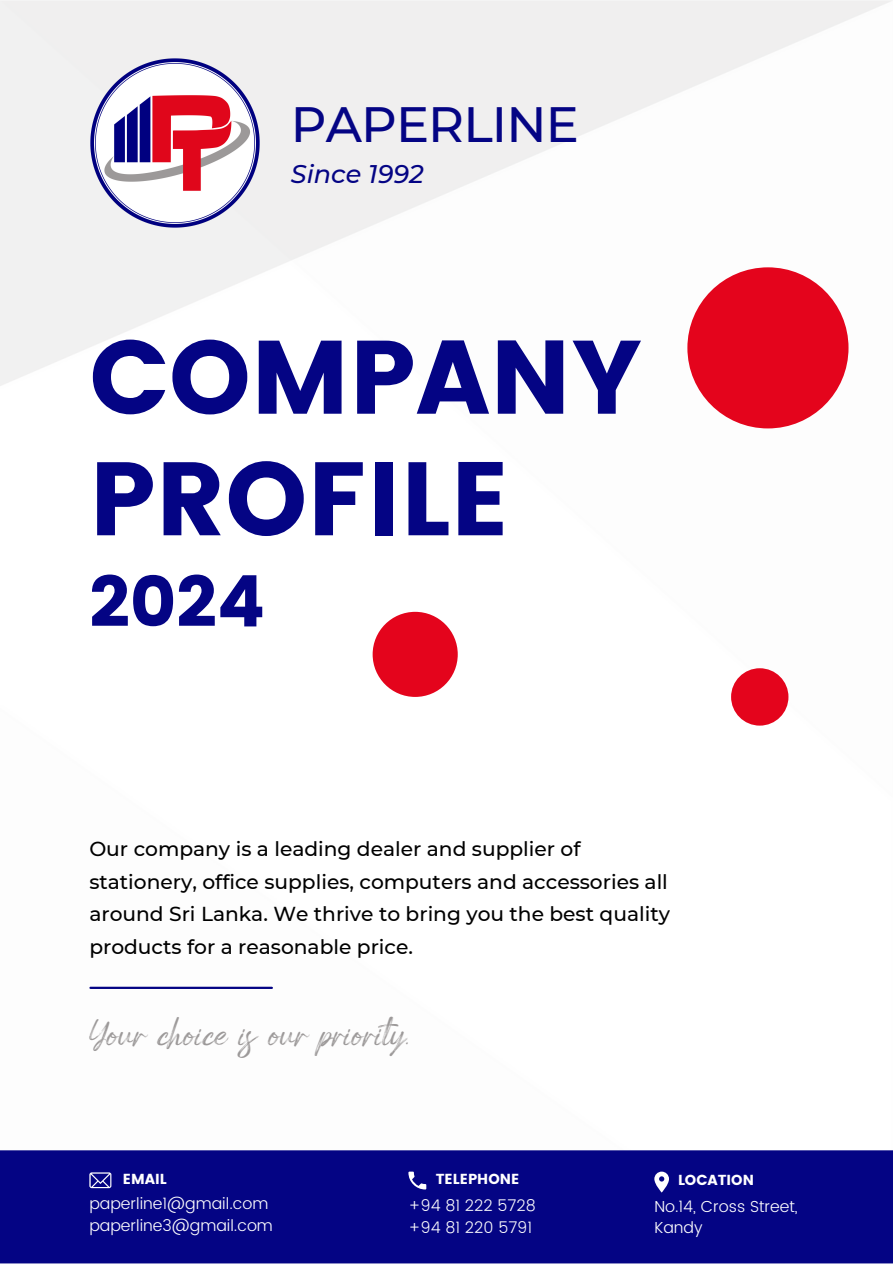
<style>
.page{position:relative;width:893px;height:1264px;background:#fff}
.page>*{position:absolute;margin:0;border:0;box-sizing:border-box;transform-origin:0 0}
.t1{font:104.1px "Poppins";color:#040484}
.t2{font:71.1px "Poppins";color:#040484}
.t3{font:500 49.5px "Montserrat";letter-spacing:-.02em;color:#040484}
.t4{font:36px "Spartwell";color:#9c9999}
.t5{font:italic 500 25.5px "Montserrat";color:#040484}
.t6{font:500 20.25px/32.7px "Montserrat";color:#000}
.t7{font:300 15.9px/21.3px "Poppins";color:#fff}
.t8{font:14.55px "Poppins";color:#fff}
</style>
<div class="page">
<img style="left:0;top:1px;width:891px;height:988px">
<div style="left:0;top:1150px;width:892px;height:113px;background:#040484"></div>
<div style="left:731px;top:668px;width:57px;height:57px;background:#e4041c;border-radius:50%"></div>
<div style="left:687px;top:267px;width:161px;height:161px;background:#e4041c;border-radius:50%"></div>
<div style="left:372px;top:612px;width:85px;height:85px;background:#e4041c;border-radius:50%"></div>
<img style="left:89px;top:58px;width:171px;height:171px">
<hr style="left:90px;top:986px;width:182px;height:2px;background:#040484">
<svg style="left:408px;top:1171px;width:18px;height:18px"></svg>
<svg style="left:89px;top:1172px;width:22px;height:16px"></svg>
<svg style="left:654px;top:1171px;width:15px;height:21px"></svg>
<p class="t3" style="left:291px;top:94px;width:289px">PAPERLINE</p>
<p class="t5" style="left:291px;top:158px;width:134px">Since 1992</p>
<p class="t1" style="left:89px;top:317px;width:554px">COMPANY</p>
<p class="t1" style="left:89px;top:438px;width:422px">PROFILE</p>
<p class="t2" style="left:89px;top:560px;width:177px">2024</p>
<p class="t6" style="left:89px;top:832px;width:582px">Our company is a leading dealer and supplier of stationery, office supplies, computers and accessories all around Sri Lanka. We thrive to bring you the best quality products for a reasonable price.</p>
<p class="t4" style="left:89px;top:1010px;width:321px">Your choice is our priority.</p>
<p class="t8" style="left:123px;top:1170px;width:45px">EMAIL</p>
<p class="t7" style="left:89px;top:1193px;width:180px">paperline1@gmail.com</p>
<p class="t7" style="left:89px;top:1214px;width:185px">paperline3@gmail.com</p>
<p class="t8" style="left:435px;top:1170px;width:85px">TELEPHONE</p>
<p class="t7" style="left:408px;top:1194px;width:129px">+94 81 222 5728</p>
<p class="t7" style="left:408px;top:1216px;width:125px">+94 81 220 5791</p>
<p class="t8" style="left:678px;top:1171px;width:77px">LOCATION</p>
<p class="t7" style="left:654px;top:1195px;width:145px">No.14, Cross Street,<br>Kandy</p>
</div>
